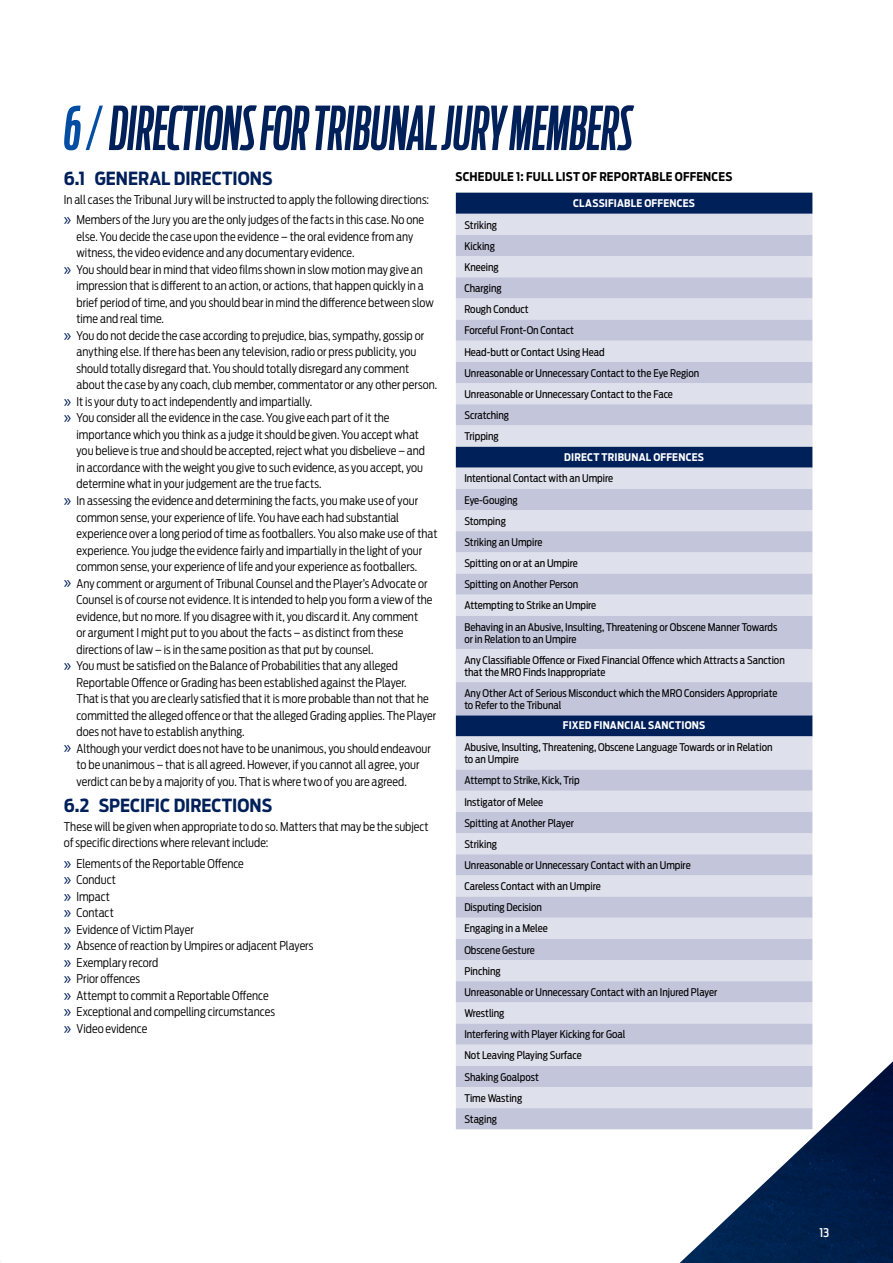
<style>
.page{position:relative;width:893px;height:1263px;background:#fff}
.page>*{position:absolute;margin:0;border:0;box-sizing:border-box;transform-origin:0 0}
.t1{font:italic 500 60px "Antenna Comp";letter-spacing:-.01em;color:#00205a}
.t2{font:700 18px "Antenna Cond";color:#00205a}
.t3{font:300 12px/16.5px "Antenna Cond";color:#000}
.t4{font:700 12px "Antenna Cond";letter-spacing:.015em;color:#000}
.t5{font:500 12px "Antenna Cond";color:#fff}
.t6{font:10.5px/21.1px "Antenna Cond";color:#000}
.t7{font:700 10.5px "Antenna Cond";letter-spacing:.02em;color:#fff}
.s1{color:#034ea2}
.s2{font-weight:300;color:#034ea2}
.s3{font-family:"Myriad Pro";font-weight:400;font-size:18px;color:#00205a}
</style>
<div class="page">
<svg style="left:639px;top:1041px;width:254px;height:222px"></svg>
<div style="left:456px;top:193px;width:356px;height:21px;background:#00205a"></div>
<div style="left:456px;top:214px;width:356px;height:21px;background:#dee0eb"></div>
<svg style="left:456px;top:235px;width:356px;height:894px;background:#c7cadc"></svg>
<h1 class="t1" style="left:64px;top:92px;width:571px"><span class="s1">6</span> <span class="s2">/</span> DIRECTIONS FOR TRIBUNAL JURY MEMBERS</h1>
<h2 class="t2" style="left:64px;top:168px;width:210px">6.1 GENERAL DIRECTIONS</h2>
<p class="t3" style="left:64px;top:189px;width:367px;line-height:20.7px">In all cases the Tribunal Jury will be instructed to apply the following directions: <span class="s3">»</span> Members of the Jury you are the only judges of the facts in this case. No one</p>
<p class="t3" style="left:77px;top:228px;width:338px">else. You decide the case upon the evidence – the oral evidence from any</p>
<p class="t3" style="left:77px;top:245px;width:279px">witness, the video evidence and any documentary evidence.</p>
<p class="t3" style="left:64px;top:261px;width:361px"><span class="s3">»</span> You should bear in mind that video films shown in slow motion may give an</p>
<p class="t3" style="left:77px;top:278px;width:349px">impression that is different to an action, or actions, that happen quickly in a</p>
<p class="t3" style="left:77px;top:294px;width:359px">brief period of time, and you should bear in mind the difference between slow</p>
<p class="t3" style="left:77px;top:311px;width:89px">time and real time.</p>
<p class="t3" style="left:64px;top:327px;width:362px"><span class="s3">»</span> You do not decide the case according to prejudice, bias, sympathy, gossip or</p>
<p class="t3" style="left:77px;top:344px;width:341px">anything else. If there has been any television, radio or press publicity, you</p>
<p class="t3" style="left:77px;top:360px;width:334px">should totally disregard that. You should totally disregard any comment</p>
<p class="t3" style="left:77px;top:377px;width:362px">about the case by any coach, club member, commentator or any other person.</p>
<p class="t3" style="left:64px;top:393px;width:250px"><span class="s3">»</span> It is your duty to act independently and impartially.</p>
<p class="t3" style="left:64px;top:410px;width:327px"><span class="s3">»</span> You consider all the evidence in the case. You give each part of it the</p>
<p class="t3" style="left:77px;top:426px;width:344px">importance which you think as a judge it should be given. You accept what</p>
<p class="t3" style="left:77px;top:443px;width:350px">you believe is true and should be accepted, reject what you disbelieve – and</p>
<p class="t3" style="left:77px;top:459px;width:348px">in accordance with the weight you give to such evidence, as you accept, you</p>
<p class="t3" style="left:77px;top:476px;width:246px">determine what in your judgement are the true facts.</p>
<p class="t3" style="left:64px;top:492px;width:356px"><span class="s3">»</span> In assessing the evidence and determining the facts, you make use of your</p>
<p class="t3" style="left:77px;top:509px;width:324px">common sense, your experience of life. You have each had substantial</p>
<p class="t3" style="left:77px;top:525px;width:362px">experience over a long period of time as footballers. You also make use of that</p>
<p class="t3" style="left:77px;top:542px;width:347px">experience. You judge the evidence fairly and impartially in the light of your</p>
<p class="t3" style="left:77px;top:558px;width:342px">common sense, your experience of life and your experience as footballers.</p>
<p class="t3" style="left:64px;top:575px;width:365px"><span class="s3">»</span> Any comment or argument of Tribunal Counsel and the Player’s Advocate or</p>
<p class="t3" style="left:77px;top:591px;width:357px">Counsel is of course not evidence. It is intended to help you form a view of the</p>
<p class="t3" style="left:77px;top:608px;width:343px">evidence, but no more. If you disagree with it, you discard it. Any comment</p>
<p class="t3" style="left:77px;top:624px;width:328px">or argument I might put to you about the facts – as distinct from these</p>
<p class="t3" style="left:77px;top:641px;width:298px">directions of law – is in the same position as that put by counsel.</p>
<p class="t3" style="left:64px;top:657px;width:336px"><span class="s3">»</span> You must be satisfied on the Balance of Probabilities that any alleged</p>
<p class="t3" style="left:77px;top:674px;width:332px">Reportable Offence or Grading has been established against the Player.</p>
<p class="t3" style="left:77px;top:690px;width:354px">That is that you are clearly satisfied that it is more probable than not that he</p>
<p class="t3" style="left:77px;top:707px;width:361px">committed the alleged offence or that the alleged Grading applies. The Player</p>
<p class="t3" style="left:77px;top:723px;width:170px">does not have to establish anything.</p>
<p class="t3" style="left:64px;top:740px;width:369px"><span class="s3">»</span> Although your verdict does not have to be unanimous, you should endeavour</p>
<p class="t3" style="left:77px;top:756px;width:344px">to be unanimous – that is all agreed. However, if you cannot all agree, your</p>
<p class="t3" style="left:77px;top:773px;width:332px">verdict can be by a majority of you. That is where two of you are agreed.</p>
<h2 class="t2" style="left:64px;top:795px;width:210px">6.2 SPECIFIC DIRECTIONS</h2>
<p class="t3" style="left:64px;top:818px;width:366px">These will be given when appropriate to do so. Matters that may be the subject of specific directions where relevant include:</p>
<p class="t3" style="left:64px;top:855px;width:251px"><span class="s3">»</span> Elements of the Reportable Offence<br><span class="s3">»</span> Conduct<br><span class="s3">»</span> Impact<br><span class="s3">»</span> Contact<br><span class="s3">»</span> Evidence of Victim Player<br><span class="s3">»</span> Absence of reaction by Umpires or adjacent Players <span class="s3">»</span> Exemplary record<br><span class="s3">»</span> Prior offences<br><span class="s3">»</span> Attempt to commit a Reportable Offence<br><span class="s3">»</span> Exceptional and compelling circumstances<br><span class="s3">»</span> Video evidence</p>
<p class="t4" style="left:455px;top:169px;width:278px">SCHEDULE 1: FULL LIST OF REPORTABLE OFFENCES</p>
<p class="t7" style="left:573px;top:197px;width:123px">CLASSIFIABLE OFFENCES</p>
<p class="t6" style="left:464px;top:214px;width:237px">Striking<br>Kicking<br>Kneeing<br>Charging<br>Rough Conduct<br>Forceful Front-On Contact<br>Head-butt or Contact Using Head<br>Unreasonable or Unnecessary Contact to the Eye Region<br>Unreasonable or Unnecessary Contact to the Face<br>Scratching<br>Tripping</p>
<p class="t7" style="left:564px;top:450px;width:141px">DIRECT TRIBUNAL OFFENCES</p>
<p class="t6" style="left:464px;top:468px;width:315px">Intentional Contact with an Umpire<br>Eye-Gouging<br>Stomping<br>Striking an Umpire<br>Spitting on or at an Umpire<br>Spitting on Another Person<br>Attempting to Strike an Umpire<br>Behaving in an Abusive, Insulting, Threatening or Obscene Manner Towards</p>
<p class="t6" style="left:464px;top:628px;width:322px">or in Relation to an Umpire<br>Any Classifiable Offence or Fixed Financial Offence which Attracts a Sanction</p>
<p class="t6" style="left:464px;top:661px;width:315px">that the MRO Finds Inappropriate<br>Any Other Act of Serious Misconduct which the MRO Considers Appropriate</p>
<p class="t6" style="left:464px;top:694px;width:99px">to Refer to the Tribunal</p>
<p class="t7" style="left:563px;top:719px;width:144px">FIXED FINANCIAL SANCTIONS</p>
<p class="t6" style="left:464px;top:741px;width:310px;line-height:12px">Abusive, Insulting, Threatening, Obscene Language Towards or in Relation to an Umpire</p>
<p class="t6" style="left:464px;top:770px;width:254px">Attempt to Strike, Kick, Trip<br>Instigator of Melee<br>Spitting at Another Player<br>Striking<br>Unreasonable or Unnecessary Contact with an Umpire<br>Careless Contact with an Umpire<br>Disputing Decision<br>Engaging in a Melee<br>Obscene Gesture<br>Pinching<br>Unreasonable or Unnecessary Contact with an Injured Player<br>Wrestling<br>Interfering with Player Kicking for Goal<br>Not Leaving Playing Surface<br>Shaking Goalpost<br>Time Wasting<br>Staging</p>
<p class="t5" style="left:819px;top:1225px;width:11px">13</p>
</div>
